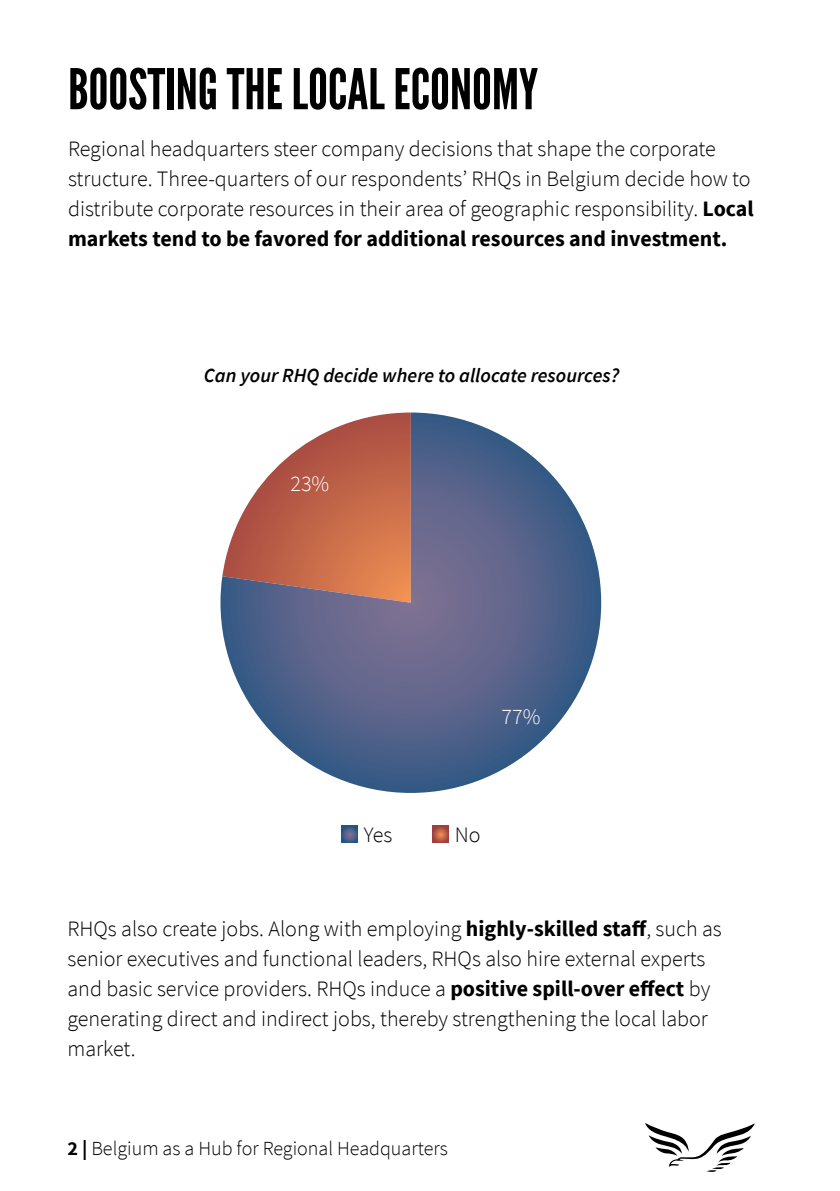
<style>
.page{position:relative;width:840px;height:1191px;background:#fff}
.page>*{position:absolute;margin:0;border:0;box-sizing:border-box;transform-origin:0 0}
.t1{font:56px "League Gothic";color:#000}
.t2{font:300 22px/30px "Source Sans Pro";color:#000}
.t3{font:300 22px "Source Sans Pro";color:#fff}
.t4{font:italic 600 20px "Source Sans Pro";color:#000}
.t5{font:300 20px "Source Sans Pro";color:#000}
.s1{font-weight:700}
</style>
<div class="page">
<svg style="left:645px;top:1123px;width:109px;height:49px"></svg>
<svg style="left:220px;top:412px;width:381px;height:381px"></svg>
<svg style="left:432px;top:826px;width:16px;height:16px"></svg>
<svg style="left:341px;top:826px;width:16px;height:16px"></svg>
<h1 class="t1" style="left:68px;top:56px;width:471px">BOOSTING THE LOCAL ECONOMY</h1>
<p class="t2" style="left:68px;top:134px;width:686px">Regional headquarters steer company decisions that shape the corporate structure. Three-quarters of our respondents’ RHQs in Belgium decide how to distribute corporate resources in their area of geographic responsibility. <span class="s1">Local markets tend to be favored for additional resources and investment.</span></p>
<p class="t4" style="left:203px;top:362px;width:417px">Can your RHQ decide where to allocate resources?</p>
<p class="t3" style="left:290px;top:470px;width:40px">23%</p>
<p class="t3" style="left:501px;top:703px;width:40px">77%</p>
<p class="t2" style="left:363px;top:820px;width:30px">Yes</p>
<p class="t2" style="left:454px;top:820px;width:27px">No</p>
<p class="t2" style="left:67px;top:914px;width:655px">RHQs also create jobs. Along with employing <span class="s1">highly-skilled staff</span>, such as senior executives and functional leaders, RHQs also hire external experts and basic service providers. RHQs induce a <span class="s1">positive spill-over effect</span> by generating direct and indirect jobs, thereby strengthening the local labor market.</p>
<p class="t5" style="left:67px;top:1136px;width:381px"><span class="s1">2 |</span> Belgium as a Hub for Regional Headquarters</p>
</div>
